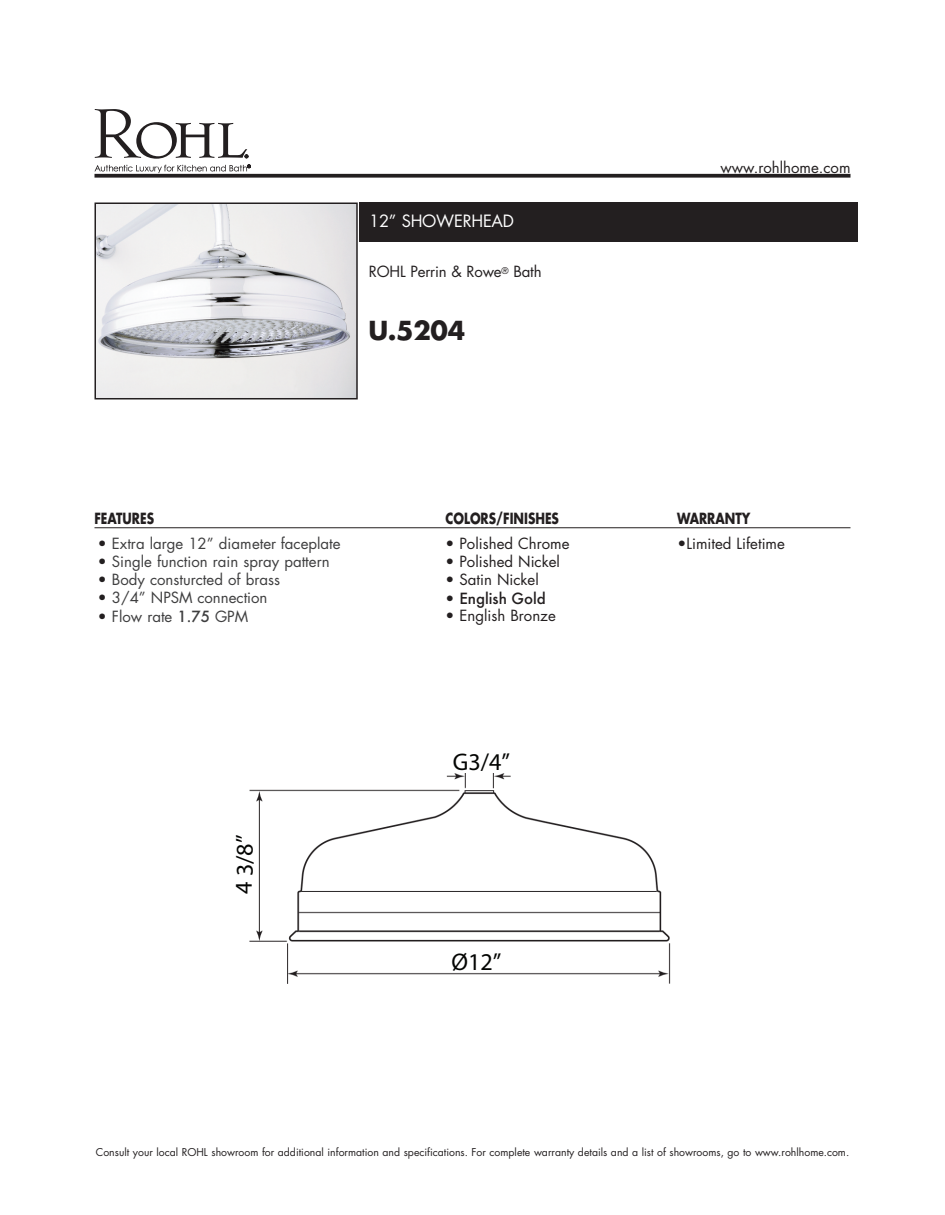
<style>
.page{position:relative;width:945px;height:1215px;background:#fff}
.page>*{position:absolute;margin:0;border:0;box-sizing:border-box;transform-origin:0 0}
.t1{font:700 25.5px "Futura";color:#231f20}
.t2{font:24.15px "Myriad Pro";color:#040503}
.t3{font:16.5px "Futura";letter-spacing:-.01em;color:#fff}
.t4{font:15px "Futura";color:#3e3e3f}
.t5{font:15px "Futura";color:#231f20}
.t6{font:700 15px "Futura";color:#231f20;scale:.8 1}
.t7{font:500 15px "Futura";color:#231f20}
.t8{font:10.5px "Futura";color:#231f20}
.s1{color:#231f20}
.s2{font-weight:500}
.s3{font-weight:400}
</style>
<div class="page">
<img style="left:97px;top:205px;width:258px;height:191px">
<div style="left:94px;top:202px;width:264px;height:197px;border:2px solid #231f20"></div>
<svg style="left:94px;top:174px;width:756px;height:4px;background:#383435"></svg>
<div style="left:359px;top:202px;width:498px;height:40px;background:#231f20"></div>
<hr style="left:94px;top:527px;width:756px;height:1px;background:#231f20">
<svg style="left:95px;top:109px;width:153px;height:50px"></svg>
<svg style="left:94px;top:165px;width:157px;height:8px"></svg>
<img style="left:249px;top:773px;width:422px;height:211px">
<div style="left:230px;top:816px;width:26px;height:73px;background:#fff"></div>
<div style="left:454px;top:948px;width:72px;height:23px;background:#fff"></div>
<h3 class="t3" style="left:369px;top:213px;width:147px">12” SHOWERHEAD</h3>
<h3 class="t5" style="left:369px;top:265px;width:174px">ROHL Perrin &amp; Rowe<sup>®</sup> Bath</h3>
<h1 class="t1" style="left:368px;top:319px;width:98px">U.5204</h1>
<h3 class="t5" style="left:720px;top:160px;width:132px">www.rohlhome.com</h3>
<h3 class="t6" style="left:94px;top:511px;width:76px">FEATURES</h3>
<h3 class="t6" style="left:446px;top:511px;width:143px">COLORS/FINISHES</h3>
<h3 class="t6" style="left:677px;top:511px;width:93px">WARRANTY</h3>
<h3 class="t4" style="left:98px;top:537px;width:244px"><span class="s1">•</span> Extra large 12” diameter faceplate</h3>
<h3 class="t4" style="left:98px;top:555px;width:233px"><span class="s1">•</span> Single function rain spray pattern</h3>
<h3 class="t4" style="left:98px;top:573px;width:184px"><span class="s1">•</span> Body consturcted of brass</h3>
<h3 class="t4" style="left:98px;top:591px;width:171px"><span class="s1">•</span> 3/4” NPSM connection</h3>
<h3 class="t4" style="left:98px;top:609px;width:152px"><span class="s1">•</span> Flow rate <span class="s2">1.75</span> GPM</h3>
<h2 class="t2" style="left:230px;top:894px;width:61px;rotate:-90deg">4 3/8”</h2>
<h3 class="t5" style="left:445px;top:537px;width:126px">• Polished Chrome</h3>
<h3 class="t5" style="left:445px;top:555px;width:116px">• Polished Nickel</h3>
<h3 class="t5" style="left:445px;top:573px;width:95px">• Satin Nickel</h3>
<h3 class="t7" style="left:445px;top:588px;width:102px"><span class="s3">•</span> English Gold</h3>
<h3 class="t5" style="left:445px;top:609px;width:112px">• English Bronze</h3>
<h2 class="t2" style="left:453px;top:753px;width:59px">G3/4”</h2>
<h2 class="t2" style="left:451px;top:953px;width:51px">Ø12”</h2>
<h3 class="t5" style="left:678px;top:537px;width:109px">•Limited Lifetime</h3>
<p class="t8" style="left:96px;top:1148px;width:755px">Consult your local ROHL showroom for additional information and specifications. For complete warranty details and a list of showrooms, go to www.rohlhome.com.</p>
</div>
